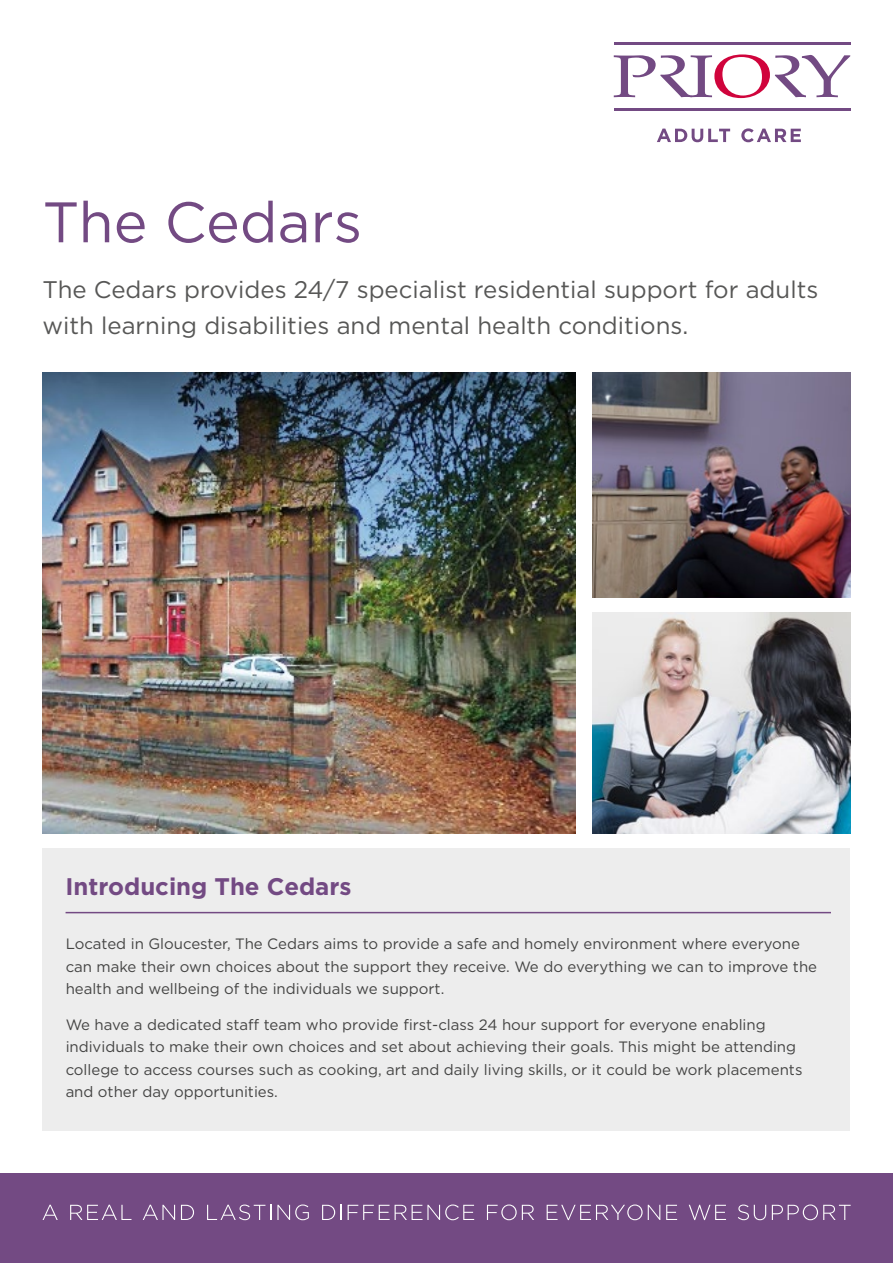
<style>
.page{position:relative;width:893px;height:1263px;background:#fff}
.page>*{position:absolute;margin:0;border:0;box-sizing:border-box;transform-origin:0 0}
.t1{font:57px "Gotham";color:#734a83}
.t2{font:24px/36px "Gotham";color:#575756}
.t3{font:700 24px "Gotham";color:#734a83}
.t4{font:15px/22.5px "Gotham";color:#4a4a49}
</style>
<div class="page">
<hr style="left:614px;top:43px;width:236px;height:2px;background:#734a83">
<hr style="left:614px;top:109px;width:236px;height:2px;background:#734a83">
<svg style="left:614px;top:54px;width:236px;height:44px"></svg>
<svg style="left:657px;top:129px;width:73px;height:13px"></svg>
<svg style="left:741px;top:128px;width:60px;height:14px"></svg>
<div style="left:43px;top:848px;width:807px;height:283px;background:#ededed"></div>
<img style="left:43px;top:372px;width:532px;height:462px">
<img style="left:592px;top:372px;width:258px;height:226px">
<img style="left:592px;top:612px;width:258px;height:222px">
<hr style="left:66px;top:912px;width:765px;height:1px;background:#734a83">
<div style="left:0;top:1174px;width:893px;height:89px;background:#734a83"></div>
<svg style="left:43px;top:1205px;width:15px;height:15px"></svg>
<svg style="left:70px;top:1205px;width:61px;height:15px"></svg>
<svg style="left:143px;top:1205px;width:32px;height:15px"></svg>
<svg style="left:181px;top:1205px;width:13px;height:15px"></svg>
<svg style="left:207px;top:1204px;width:64px;height:16px"></svg>
<svg style="left:277px;top:1204px;width:32px;height:16px"></svg>
<svg style="left:322px;top:1205px;width:20px;height:15px"></svg>
<svg style="left:348px;top:1204px;width:126px;height:16px"></svg>
<svg style="left:487px;top:1204px;width:47px;height:16px"></svg>
<svg style="left:547px;top:1204px;width:113px;height:16px"></svg>
<svg style="left:666px;top:1205px;width:11px;height:15px"></svg>
<svg style="left:689px;top:1205px;width:37px;height:15px"></svg>
<svg style="left:738px;top:1204px;width:28px;height:16px"></svg>
<svg style="left:772px;top:1204px;width:79px;height:16px"></svg>
<h1 class="t1" style="left:43px;top:186px;width:321px">The Cedars</h1>
<h2 class="t2" style="left:43px;top:271px;width:777px">The Cedars provides 24/7 specialist residential support for adults with learning disabilities and mental health conditions.</h2>
<h2 class="t3" style="left:66px;top:870px;width:288px">Introducing The Cedars</h2>
<p class="t4" style="left:66px;top:932px;width:753px">Located in Gloucester, The Cedars aims to provide a safe and homely environment where everyone can make their own choices about the support they receive. We do everything we can to improve the health and wellbeing of the individuals we support.</p>
<p class="t4" style="left:66px;top:1013px;width:738px">We have a dedicated staff team who provide first-class 24 hour support for everyone enabling individuals to make their own choices and set about achieving their goals. This might be attending college to access courses such as cooking, art and daily living skills, or it could be work placements and other day opportunities.</p>
</div>
